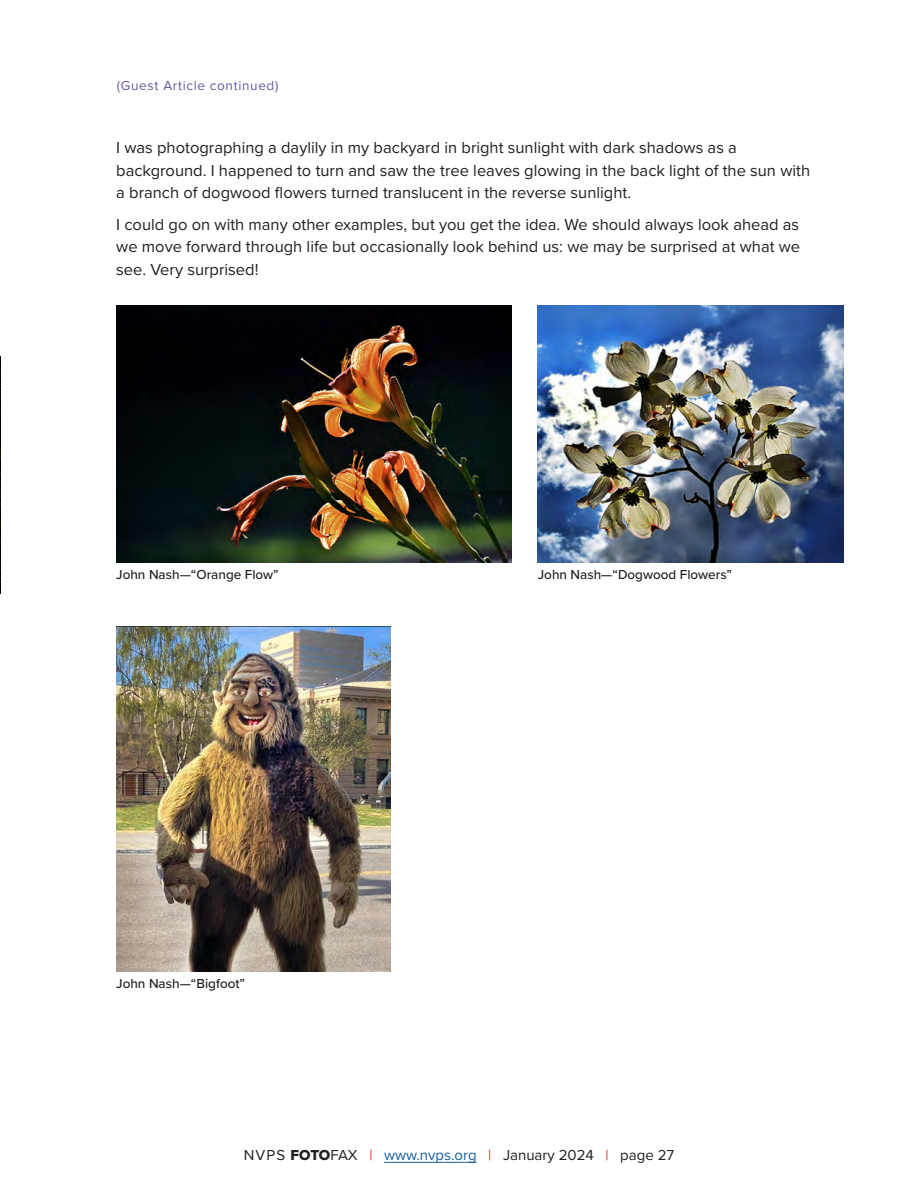
<style>
.page{position:relative;width:918px;height:1188px;background:#fff}
.page>*{position:absolute;margin:0;border:0;box-sizing:border-box;transform-origin:0 0}
.Flush_left__rag_right_text{font:16.5px/22.5px "Proxima Nova";color:#231f20}
.t1{font:15px "Proxima Nova";color:#231f20}
.Captions_Left{font:500 13.5px "Proxima Nova";color:#231f20}
.Contents_title{font:13.5px "Proxima Nova";letter-spacing:.05em;color:#6b55a3}
.s1{font-family:"Proxima Nova Extrabld"}
.s2{color:#ee1d23}
.s3{color:#175d9e}
</style>
<div class="page">
<hr style="left:384px;top:1162px;width:93px;height:1px;background:#175d9e">
<img style="left:116px;top:626px;width:275px;height:346px">
<img style="left:538px;top:306px;width:305px;height:256px">
<img style="left:117px;top:306px;width:394px;height:256px">
<img style="left:0;top:356px;width:1px;height:238px">
<p class="Contents_title" style="left:117px;top:75px;width:163px">(Guest Article continued)</p>
<p class="Flush_left__rag_right_text" style="left:116px;top:136px;width:695px">I was photographing a daylily in my backyard in bright sunlight with dark shadows as a background. I happened to turn and saw the tree leaves glowing in the back light of the sun with a branch of dogwood flowers turned translucent in the reverse sunlight.</p>
<p class="Flush_left__rag_right_text" style="left:116px;top:212px;width:685px;text-align:justify">I could go on with many other examples, but you get the idea. We should always look ahead as we move forward through life but occasionally look behind us: we may be surprised at what we see. Very surprised!</p>
<p class="Captions_Left" style="left:116px;top:564px;width:164px">John Nash—“Orange Flow”</p>
<p class="Captions_Left" style="left:538px;top:564px;width:196px">John Nash—“Dogwood Flowers”</p>
<p class="Captions_Left" style="left:116px;top:974px;width:130px">John Nash—“Bigfoot”</p>
<p class="t1" style="left:244px;top:1144px;width:432px">NVPS <span class="s1">FOTO</span>FAX <span class="s2">|</span> <span class="s3">www.nvps.org</span> <span class="s2">|</span> January 2024 <span class="s2">|</span> page 27</p>
</div>
